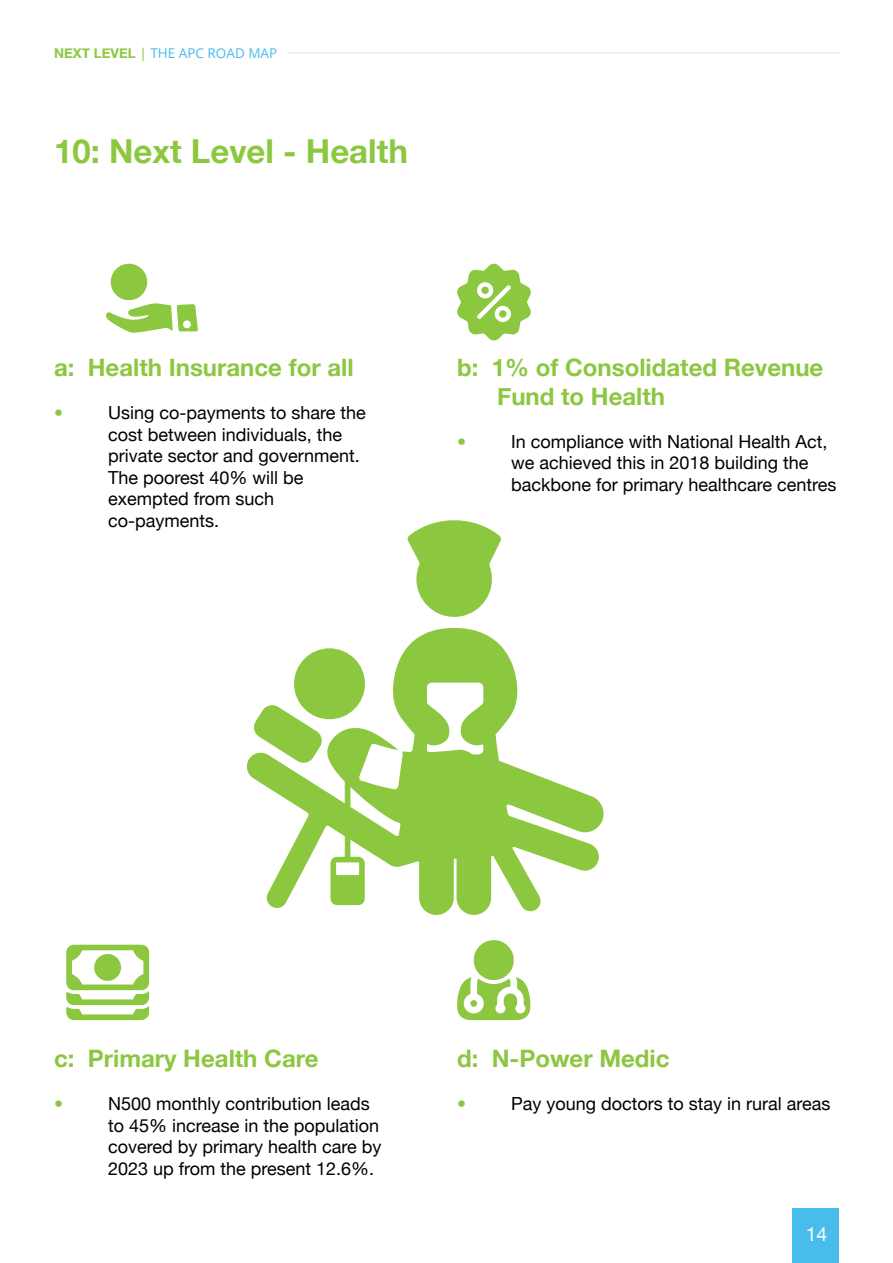
<style>
.page{position:relative;width:893px;height:1263px;background:#fff}
.page>*{position:absolute;margin:0;border:0;box-sizing:border-box;transform-origin:0 0}
.t1{font:700 33px "Helvetica Neue";color:#8cc740}
.t2{font:700 24px/28.8px "Helvetica Neue";color:#8cc740}
.t3{font:19.5px "Helvetica Neue";color:#fff}
.t4{font:18px/21.6px "Helvetica Neue";color:#000}
.t5{font:18px "Helvetica Neue";color:#8cc740}
.t6{font:13.5px "Open Sans";color:#48bceb}
.s1{font-family:"Helvetica Neue";font-weight:700;color:#8cc740}
.s2{color:#8cc740}
</style>
<div class="page">
<div style="left:792px;top:1209px;width:47px;height:54px;background:#48bceb"></div>
<hr style="left:288px;top:52px;width:551px;height:1px;background:#e6e6e6">
<svg style="left:407px;top:520px;width:94px;height:97px"></svg>
<svg style="left:246px;top:628px;width:358px;height:287px"></svg>
<svg style="left:330px;top:781px;width:35px;height:124px"></svg>
<svg style="left:66px;top:945px;width:83px;height:75px"></svg>
<div style="left:111px;top:264px;width:36px;height:36px;background:#8cc740;border-radius:50%"></div>
<svg style="left:106px;top:303px;width:92px;height:30px"></svg>
<svg style="left:457px;top:263px;width:74px;height:77px"></svg>
<div style="left:499px;top:310px;width:7px;height:8px;background:#8cc740;border-radius:50%"></div>
<div style="left:481px;top:287px;width:8px;height:7px;background:#8cc740;border-radius:50%"></div>
<svg style="left:457px;top:940px;width:73px;height:80px"></svg>
<p class="t6" style="left:54px;top:43px;width:225px"><span class="s1">NEXT LEVEL</span> <span class="s2">|</span> THE APC ROAD MAP</p>
<h1 class="t1" style="left:54px;top:131px;width:355px">10: Next Level - Health</h1>
<h2 class="t2" style="left:54px;top:352px;width:301px">a: Health Insurance for all</h2>
<p class="t5" style="left:54px;top:402px;width:10px">•</p>
<p class="t4" style="left:108px;top:401px;width:259px">Using co-payments to share the cost between individuals, the private sector and government.<br>The poorest 40% will be exempted from such co-payments.</p>
<h2 class="t2" style="left:497px;top:352px;width:328px;text-indent:-40px">b: 1% of Consolidated Revenue<br>Fund to Health</h2>
<p class="t5" style="left:457px;top:431px;width:10px">•</p>
<p class="t4" style="left:511px;top:430px;width:327px">In compliance with National Health Act, we achieved this in 2018 building the backbone for primary healthcare centres</p>
<h2 class="t2" style="left:54px;top:1043px;width:266px">c: Primary Health Care</h2>
<p class="t5" style="left:54px;top:1093px;width:10px">•</p>
<p class="t4" style="left:108px;top:1092px;width:275px">N500 monthly contribution leads to 45% increase in the population covered by primary health care by<br>2023 up from the present 12.6%.</p>
<h2 class="t2" style="left:457px;top:1043px;width:214px">d: N-Power Medic</h2>
<p class="t5" style="left:457px;top:1093px;width:10px">•</p>
<p class="t4" style="left:511px;top:1092px;width:321px">Pay young doctors to stay in rural areas</p>
<p class="t3" style="left:806px;top:1222px;width:23px">14</p>
</div>
